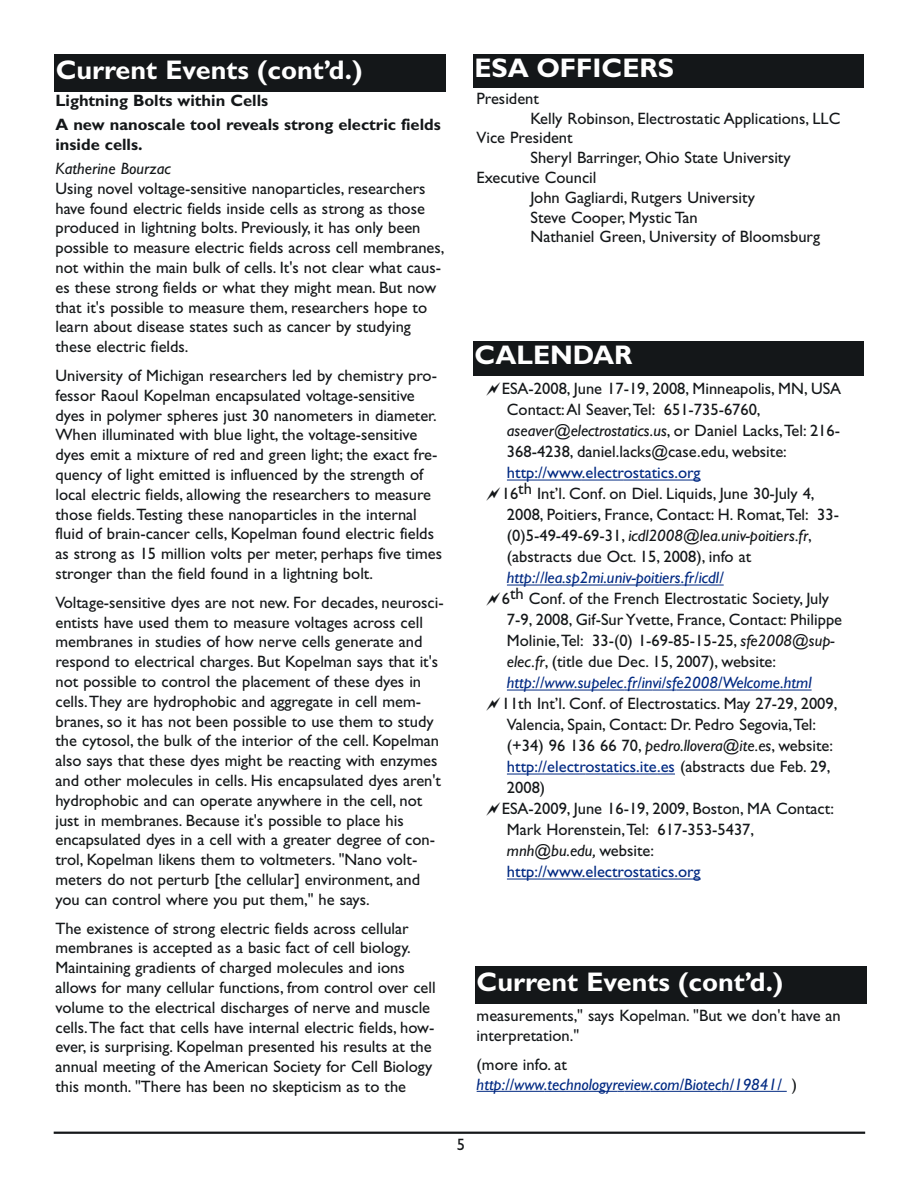
<style>
.page{position:relative;width:918px;height:1188px;background:#fff}
.page>*{position:absolute;margin:0;border:0;box-sizing:border-box;transform-origin:0 0}
.t1{font:700 27px "Gill Sans";color:#fff}
.t2{font:16.5px/19.8px "Gill Sans";color:#141719}
.t3{font:16.5px "Gill Sans";color:#002982}
.t4{font:italic 16.5px/19.8px "Gill Sans";color:#002982}
.t5{font:700 16.5px/24.3px "Gill Sans";color:#141719}
.t6{font:italic 16.5px "Gill Sans";color:#141719}
.s1{font-style:italic}
.s2{font-style:italic;color:#002982}
.s3{color:#141719}
.s4{font-style:normal}
.s5{font-style:normal;color:#141719}
</style>
<div class="page">
<div style="left:473px;top:54px;width:391px;height:34px;background:#141719"></div>
<hr style="left:507px;top:480px;width:75px;height:1px;background:#002982">
<hr style="left:582px;top:480px;width:42px;height:1px;background:#002982">
<hr style="left:624px;top:480px;width:77px;height:1px;background:#002982">
<hr style="left:507px;top:585px;width:168px;height:1px;background:#002982">
<hr style="left:681px;top:585px;width:43px;height:1px;background:#002982">
<hr style="left:507px;top:690px;width:67px;height:1px;background:#002982">
<hr style="left:574px;top:690px;width:50px;height:1px;background:#002982">
<svg style="left:624px;top:690px;width:52px;height:1px"></svg>
<hr style="left:676px;top:690px;width:61px;height:1px;background:#002982">
<hr style="left:737px;top:690px;width:44px;height:1px;background:#002982">
<hr style="left:781px;top:690px;width:31px;height:1px;background:#002982">
<hr style="left:507px;top:774px;width:79px;height:1px;background:#002982">
<hr style="left:586px;top:774px;width:71px;height:1px;background:#002982">
<svg style="left:657px;top:774px;width:18px;height:1px"></svg>
<hr style="left:507px;top:879px;width:75px;height:1px;background:#002982">
<hr style="left:582px;top:879px;width:42px;height:1px;background:#002982">
<hr style="left:624px;top:879px;width:77px;height:1px;background:#002982">
<div style="left:473px;top:341px;width:391px;height:35px;background:#141719"></div>
<div style="left:54px;top:54px;width:392px;height:38px;background:#141719"></div>
<hr style="left:54px;top:1132px;width:811px;height:2px;background:#141719">
<div style="left:475px;top:966px;width:392px;height:37px;background:#141719"></div>
<hr style="left:477px;top:1091px;width:67px;height:1px;background:#002982">
<svg style="left:544px;top:1091px;width:22px;height:1px"></svg>
<hr style="left:566px;top:1091px;width:33px;height:1px;background:#002982">
<svg style="left:599px;top:1091px;width:51px;height:1px"></svg>
<hr style="left:650px;top:1091px;width:72px;height:1px;background:#002982">
<hr style="left:722px;top:1091px;width:65px;height:1px;background:#002982">
<h1 class="t1" style="left:56px;top:61px;width:308px">Current Events (cont’d.)</h1>
<p class="t5" style="left:55px;top:90px;width:387px">Lightning Bolts within Cells<br>A new nanoscale tool reveals strong electric fields</p>
<p class="t5" style="left:55px;top:134px;width:89px">inside cells.</p>
<p class="t6" style="left:55px;top:163px;width:117px">Katherine Bourzac</p>
<p class="t2" style="left:55px;top:180px;width:391px">Using novel voltage-sensitive nanoparticles, researchers have found electric fields inside cells as strong as those produced in lightning bolts. Previously, it has only been possible to measure electric fields across cell membranes, not within the main bulk of cells. It's not clear what caus&shy;es these strong fields or what they might mean. But now that it's possible to measure them, researchers hope to learn about disease states such as cancer by studying these electric fields.</p>
<p class="t2" style="left:55px;top:367px;width:388px">University of Michigan researchers led by chemistry pro&shy;fessor Raoul Kopelman encapsulated voltage-sensitive dyes in polymer spheres just 30 nanometers in diameter.<br>When illuminated with blue light, the voltage-sensitive dyes emit a mixture of red and green light; the exact fre&shy;quency of light emitted is influenced by the strength of local electric fields, allowing the researchers to measure those fields.Testing these nanoparticles in the internal fluid of brain-cancer cells, Kopelman found electric fields as strong as 15 million volts per meter, perhaps five times stronger than the field found in a lightning bolt.</p>
<p class="t2" style="left:55px;top:594px;width:390px">Voltage-sensitive dyes are not new. For decades, neurosci&shy;entists have used them to measure voltages across cell membranes in studies of how nerve cells generate and respond to electrical charges. But Kopelman says that it's not possible to control the placement of these dyes in cells.They are hydrophobic and aggregate in cell mem&shy;branes, so it has not been possible to use them to study the cytosol, the bulk of the interior of the cell. Kopelman also says that these dyes might be reacting with enzymes and other molecules in cells. His encapsulated dyes aren't hydrophobic and can operate anywhere in the cell, not just in membranes. Because it's possible to place his encapsulated dyes in a cell with a greater degree of con&shy;trol, Kopelman likens them to voltmeters. "Nano volt&shy;meters do not perturb [the cellular] environment, and you can control where you put them," he says.</p>
<p class="t2" style="left:55px;top:920px;width:382px">The existence of strong electric fields across cellular membranes is accepted as a basic fact of cell biology.<br>Maintaining gradients of charged molecules and ions allows for many cellular functions, from control over cell volume to the electrical discharges of nerve and muscle cells.The fact that cells have internal electric fields, how&shy;ever, is surprising. Kopelman presented his results at the annual meeting of the American Society for Cell Biology this month. "There has been no skepticism as to the</p>
<h1 class="t1" style="left:475px;top:59px;width:201px">ESA OFFICERS</h1>
<p class="t2" style="left:476px;top:90px;width:64px">President</p>
<p class="t2" style="left:530px;top:110px;width:311px">Kelly Robinson, Electrostatic Applications, LLC</p>
<p class="t2" style="left:476px;top:130px;width:98px">Vice President</p>
<p class="t2" style="left:530px;top:150px;width:262px">Sheryl Barringer, Ohio State University</p>
<p class="t2" style="left:476px;top:169px;width:122px">Executive Council</p>
<p class="t2" style="left:530px;top:189px;width:226px">John Gagliardi, Rutgers University</p>
<p class="t2" style="left:530px;top:209px;width:169px">Steve Cooper, Mystic Tan</p>
<p class="t2" style="left:530px;top:229px;width:291px">Nathaniel Green, University of Bloomsburg</p>
<h1 class="t1" style="left:475px;top:346px;width:159px">CALENDAR</h1>
<p class="t2" style="left:507px;top:380px;width:336px;line-height:21px;text-indent:-5px">ESA-2008, June 17-19, 2008, Minneapolis, MN, USA Contact:Al Seaver,Tel: 651-735-6760, <span class="s1">aseaver@electrostatics.us</span>, or Daniel Lacks,Tel: 216- 368-4238, daniel.lacks@case.edu, website:</p>
<p class="t3" style="left:507px;top:467px;width:195px">http://www.electrostatics.org</p>
<p class="t2" style="left:507px;top:485px;width:334px;line-height:21px;text-indent:-5px">16th Int’l. Conf. on Diel. Liquids, June 30-July 4, 2008, Poitiers, France, Contact: H. Romat,Tel: 33- (0)5-49-49-69-31, <span class="s1">icdl2008@lea.univ-poitiers.fr</span>, (abstracts due Oct. 15, 2008), info at</p>
<p class="t4" style="left:507px;top:570px;width:218px">http://lea.sp2mi.univ-poitiers.fr/icdl/</p>
<p class="t2" style="left:507px;top:590px;width:337px;line-height:21px;text-indent:-5px">6th Conf. of the French Electrostatic Society, July 7-9, 2008, Gif-Sur Yvette, France, Contact: Philippe Molinie,Tel: 33-(0) 1-69-85-15-25, <span class="s1">sfe2008@sup&shy;elec.fr</span>, (title due Dec. 15, 2007), website: <span class="s2">http://www.supelec.fr/invi/sfe2008/Welcome.html</span></p>
<p class="t2" style="left:502px;top:696px;width:337px">11th Int’l. Conf. of Electrostatics. May 27-29, 2009,</p>
<p class="t2" style="left:507px;top:717px;width:311px">Valencia, Spain, Contact: Dr. Pedro Segovia,Tel:</p>
<p class="t2" style="left:507px;top:738px;width:328px">(+34) 96 136 66 70, <span class="s1">pedro.llovera@ite.es</span>, website:</p>
<p class="t3" style="left:507px;top:761px;width:325px">http://electrostatics.ite.es <span class="s3">(abstracts due Feb. 29,</span></p>
<p class="t2" style="left:507px;top:780px;width:40px">2008)</p>
<p class="t2" style="left:502px;top:801px;width:334px">ESA-2009, June 16-19, 2009, Boston, MA Contact:</p>
<p class="t2" style="left:507px;top:822px;width:249px">Mark Horenstein,Tel: 617-353-5437,</p>
<p class="t6" style="left:507px;top:845px;width:149px">mnh@bu.edu, <span class="s4">website:</span></p>
<p class="t3" style="left:507px;top:866px;width:195px">http://www.electrostatics.org</p>
<h1 class="t1" style="left:477px;top:972px;width:308px">Current Events (cont’d.)</h1>
<p class="t2" style="left:477px;top:1008px;width:366px">measurements," says Kopelman. "But we don't have an interpretation."</p>
<p class="t4" style="left:477px;top:1056px;width:322px"><span class="s5">(more info. at </span>http://www.technologyreview.com/Biotech/19841/ <span class="s5">)</span></p>
<p class="t2" style="left:457px;top:1136px;width:10px">5</p>
</div>
